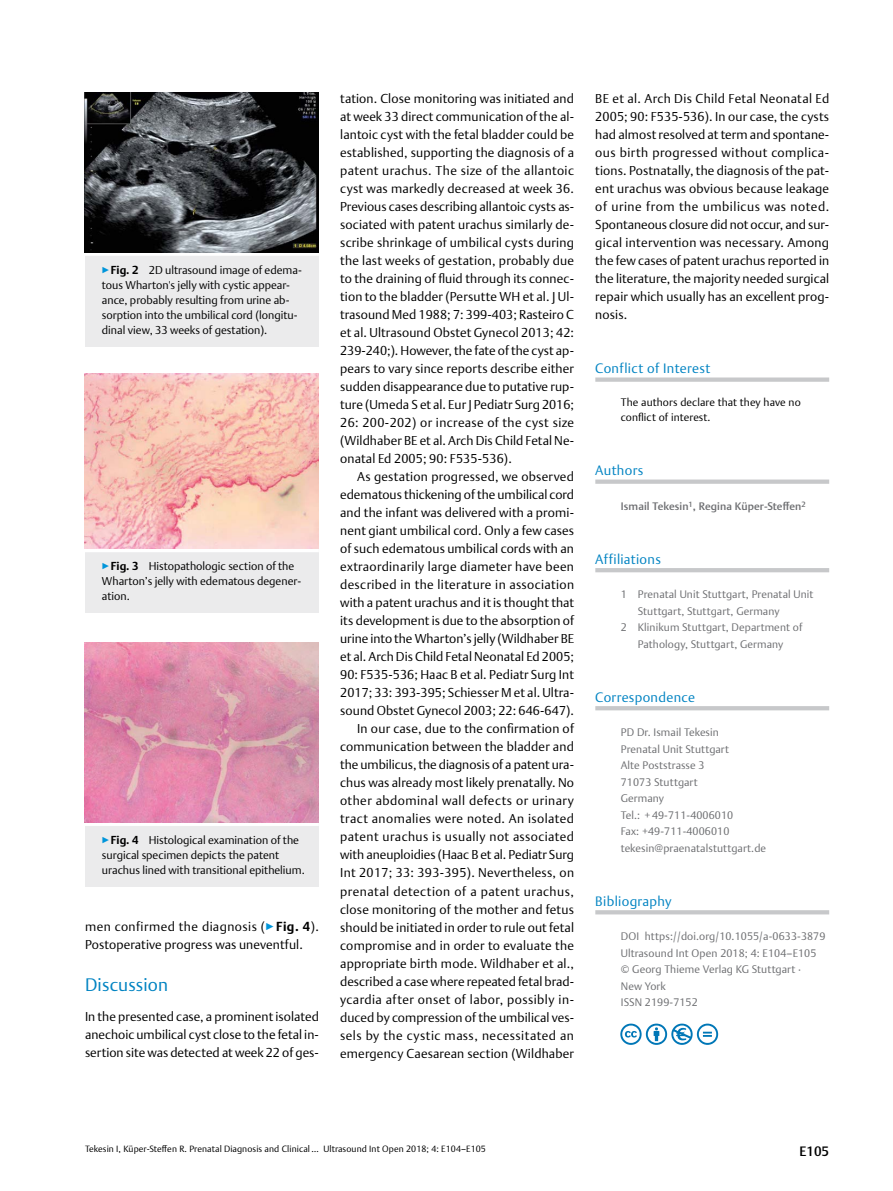
<style>
.page{position:relative;width:893px;height:1191px;background:#fff}
.page>*{position:absolute;margin:0;border:0;box-sizing:border-box;transform-origin:0 0}
.t1{font:300 18px "Thieme Argo 2011";letter-spacing:.01em;color:#0083c2}
.t2{font:300 13.5px "Thieme Argo 2011";letter-spacing:.025em;color:#0083c2}
.t3{font:500 13.5px "Thieme Argo 2011";color:#000}
.t4{font:300 12.75px/18px "Thieme Argo 2011";letter-spacing:.01em;color:#000;text-align:justify}
.t5{font:300 11.25px/15px "Thieme Argo 2011";color:#000}
.t6{font:300 10.8px/16.5px "Thieme Argo 2011";letter-spacing:.01em;color:#6d6e71}
.t7{font:300 10.8px/15px "Thieme Argo 2011";letter-spacing:.01em;color:#000}
.t8{font:500 10.8px "Thieme Argo 2011";letter-spacing:.01em;color:#6d6e71}
.t9{font:300 9px "Thieme Argo 2011";letter-spacing:.01em;color:#000}
.s1{color:#0095da}
.s2{font-weight:700}
</style>
<div class="page">
<div style="left:595px;top:377px;width:234px;height:5px;background:#c7c8ca"></div>
<div style="left:595px;top:479px;width:234px;height:5px;background:#c7c8ca"></div>
<hr style="left:595px;top:568px;width:234px;height:4px;background:#c7c8ca">
<hr style="left:595px;top:706px;width:234px;height:4px;background:#c7c8ca">
<hr style="left:595px;top:910px;width:234px;height:4px;background:#c7c8ca">
<svg style="left:620px;top:1023px;width:98px;height:21px"></svg>
<div style="left:85px;top:252px;width:234px;height:94px;background:#ebebec"></div>
<svg style="left:85px;top:252px;width:234px;height:4px"></svg>
<img style="left:85px;top:92px;width:234px;height:160px">
<div style="left:85px;top:549px;width:234px;height:64px;background:#ebebec"></div>
<hr style="left:85px;top:548px;width:234px;height:4px;background:#fff">
<img style="left:85px;top:373px;width:234px;height:176px">
<div style="left:85px;top:822px;width:234px;height:64px;background:#ebebec"></div>
<svg style="left:85px;top:822px;width:234px;height:4px"></svg>
<img style="left:85px;top:642px;width:234px;height:180px">
<p class="t5" style="left:102px;top:262px;width:202px"><span class="s1">▶</span><span class="s2">Fig. 2</span> 2D ultrasound image of edema&shy;tous Wharton's jelly with cystic appear&shy;ance, probably resulting from urine ab&shy;sorption into the umbilical cord (longitu&shy;dinal view, 33 weeks of gestation).</p>
<p class="t5" style="left:102px;top:558px;width:201px"><span class="s1">▶</span><span class="s2">Fig. 3</span> Histopathologic section of the<br>Wharton’s jelly with edematous degener&shy;ation.</p>
<p class="t5" style="left:102px;top:832px;width:204px"><span class="s1">▶</span><span class="s2">Fig. 4</span> Histological examination of the surgical specimen depicts the patent urachus lined with transitional epithelium.</p>
<p class="t4" style="left:85px;top:917px;width:235px">men confirmed the diagnosis (<span class="s1">▶</span><span class="s2">Fig. 4</span>).<br>Postoperative progress was uneventful.</p>
<h1 class="t1" style="left:85px;top:973px;width:85px">Discussion</h1>
<p class="t4" style="left:85px;top:1007px;width:235px">In the presented case, a prominent isolated anechoic umbilical cyst close to the fetal in&shy;sertion site was detected at week 22 of ges-</p>
<p class="t4" style="left:340px;top:89px;width:235px">tation. Close monitoring was initiated and at week 33 direct communication of the al&shy;lantoic cyst with the fetal bladder could be established, supporting the diagnosis of a patent urachus. The size of the allantoic cyst was markedly decreased at week 36.<br>Previous cases describing allantoic cysts as&shy;sociated with patent urachus similarly de&shy;scribe shrinkage of umbilical cysts during the last weeks of gestation, probably due to the draining of fluid through its connec&shy;tion to the bladder (Persutte WH et al. J Ul&shy;trasound Med 1988; 7: 399-403; Rasteiro C et al. Ultrasound Obstet Gynecol 2013; 42:<br>239-240;). However, the fate of the cyst ap&shy;pears to vary since reports describe either sudden disappearance due to putative rup&shy;ture (Umeda S et al. Eur J Pediatr Surg 2016; 26: 200-202) or increase of the cyst size (Wildhaber BE et al. Arch Dis Child Fetal Ne&shy;onatal Ed 2005; 90: F535-536).</p>
<p class="t4" style="left:340px;top:467px;width:235px;text-align:right">As gestation progressed, we observed edematous thickening of the umbilical cord and the infant was delivered with a promi&shy;nent giant umbilical cord. Only a few cases of such edematous umbilical cords with an extraordinarily large diameter have been described in the literature in association with a patent urachus and it is thought that its development is due to the absorption of urine into the Wharton’s jelly (Wildhaber BE et al. Arch Dis Child Fetal Neonatal Ed 2005; 90: F535-536; Haac B et al. Pediatr Surg Int 2017; 33: 393-395; Schiesser M et al. Ultra&shy;sound Obstet Gynecol 2003; 22: 646-647).<br>In our case, due to the confirmation of communication between the bladder and the umbilicus, the diagnosis of a patent ura&shy;chus was already most likely prenatally. No other abdominal wall defects or urinary tract anomalies were noted. An isolated patent urachus is usually not associated with aneuploidies (Haac B et al. Pediatr Surg Int 2017; 33: 393-395). Nevertheless, on prenatal detection of a patent urachus, close monitoring of the mother and fetus should be initiated in order to rule out fetal compromise and in order to evaluate the appropriate birth mode. Wildhaber et al., described a case where repeated fetal brad&shy;ycardia after onset of labor, possibly in&shy;duced by compression of the umbilical ves&shy;sels by the cystic mass, necessitated an emergency Caesarean section (Wildhaber</p>
<p class="t4" style="left:595px;top:89px;width:235px">BE et al. Arch Dis Child Fetal Neonatal Ed 2005; 90: F535-536). In our case, the cysts had almost resolved at term and spontane&shy;ous birth progressed without complica&shy;tions. Postnatally, the diagnosis of the pat&shy;ent urachus was obvious because leakage of urine from the umbilicus was noted.<br>Spontaneous closure did not occur, and sur&shy;gical intervention was necessary. Among the few cases of patent urachus reported in the literature, the majority needed surgical repair which usually has an excellent prog&shy;nosis.</p>
<p class="t2" style="left:595px;top:359px;width:116px">Conflict of Interest</p>
<p class="t7" style="left:621px;top:395px;width:181px">The authors declare that they have no conflict of interest.</p>
<p class="t2" style="left:595px;top:461px;width:50px">Authors</p>
<p class="t8" style="left:621px;top:499px;width:187px">Ismail Tekesin<sup>1</sup>, Regina Küper-Steffen<sup>2</sup></p>
<p class="t2" style="left:595px;top:550px;width:67px">Affiliations</p>
<p class="t6" style="left:621px;top:586px;width:194px">1 Prenatal Unit Stuttgart, Prenatal Unit</p>
<p class="t6" style="left:638px;top:602px;width:143px">Stuttgart, Stuttgart, Germany</p>
<p class="t6" style="left:621px;top:619px;width:183px">2 Klinikum Stuttgart, Department of</p>
<p class="t6" style="left:638px;top:635px;width:147px">Pathology, Stuttgart, Germany</p>
<p class="t2" style="left:595px;top:688px;width:101px">Correspondence</p>
<p class="t6" style="left:621px;top:724px;width:147px">PD Dr. Ismail Tekesin<br>Prenatal Unit Stuttgart<br>Alte Poststrasse 3<br>71073 Stuttgart<br>Germany<br>Tel.: + 49-711-4006010<br>Fax: +49-711-4006010 tekesin@praenatalstuttgart.de</p>
<p class="t2" style="left:595px;top:892px;width:78px">Bibliography</p>
<p class="t6" style="left:621px;top:928px;width:206px">DOI https://doi.org/10.1055/a-0633-3879<br>Ultrasound Int Open 2018; 4: E104–E105 © Georg Thieme Verlag KG Stuttgart ·<br>New York<br>ISSN 2199-7152</p>
<p class="t9" style="left:85px;top:1143px;width:402px">Tekesin I, Küper-Steffen R. Prenatal Diagnosis and Clinical … Ultrasound Int Open 2018; 4: E104–E105</p>
<p class="t3" style="left:799px;top:1142px;width:31px">E105</p>
</div>
